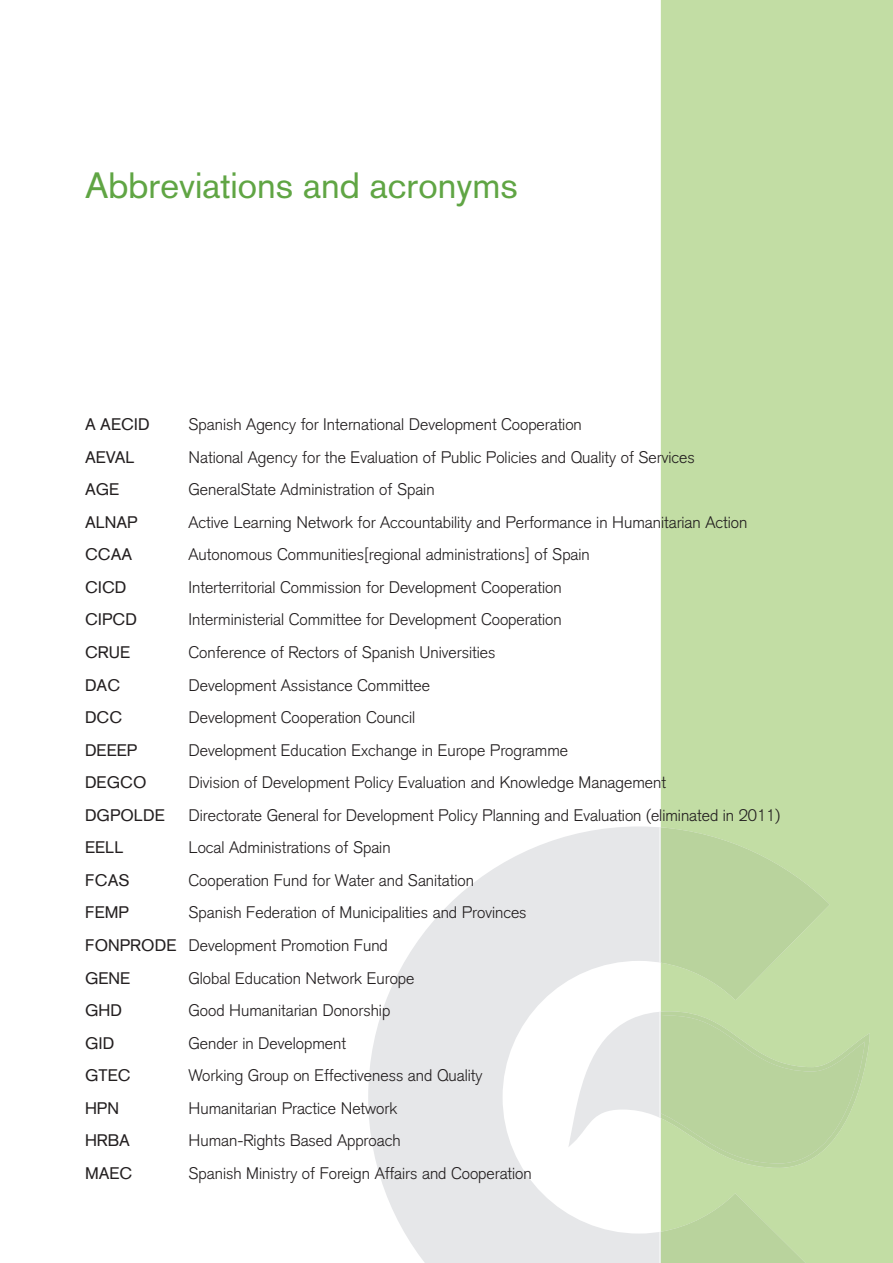
<style>
.page{position:relative;width:893px;height:1263px;background:#fff}
.page>*{position:absolute;margin:0;border:0;box-sizing:border-box;transform-origin:0 0}
.t1{font:36px "Akzidenz Grotesk";color:#60a544}
.t2{font:300 16.5px/32.5px "Akzidenz Grotesk";color:#231f20}
.t3{font:16.5px "Akzidenz Grotesk";color:#231f20}
.s1{font-weight:400}
</style>
<div class="page">
<svg style="left:368px;top:826px;width:291px;height:437px;fill:#e6e7e9"></svg>
<svg style="left:568px;top:1011px;width:91px;height:157px"></svg>
<svg style="left:660px;top:0;width:233px;height:1263px;background:#c1dca3"></svg>
<svg style="left:659px;top:1232px;width:159px;height:31px;background:#bbd59f"></svg>
<svg style="left:659px;top:827px;width:2px;height:136px"></svg>
<svg style="left:659px;top:1011px;width:211px;height:157px;background:#bcd6a0"></svg>
<h1 class="t1" style="left:85px;top:172px;width:434px">Abbreviations and acronyms</h1>
<p class="t3" style="left:85px;top:418px;width:66px">A AECID</p>
<p class="t2" style="left:189px;top:410px;width:395px">Spanish Agency for International Development Cooperation</p>
<p class="t3" style="left:85px;top:451px;width:51px">AEVAL</p>
<p class="t2" style="left:189px;top:442px;width:508px">National Agency for the Evaluation of Public Policies and Quality of Services</p>
<p class="t3" style="left:85px;top:483px;width:36px">AGE</p>
<p class="t2" style="left:189px;top:475px;width:248px">GeneralState Administration of Spain</p>
<p class="t3" style="left:85px;top:516px;width:54px">ALNAP</p>
<p class="t2" style="left:189px;top:507px;width:560px">Active Learning Network for Accountability and Performance in Humanitarian Action</p>
<p class="t3" style="left:85px;top:548px;width:49px">CCAA</p>
<p class="t2" style="left:189px;top:540px;width:403px">Autonomous Communities[regional administrations] of Spain</p>
<p class="t3" style="left:85px;top:581px;width:43px">CICD</p>
<p class="t2" style="left:189px;top:573px;width:375px">Interterritorial Commission for Development Cooperation</p>
<p class="t3" style="left:85px;top:614px;width:53px">CIPCD</p>
<p class="t2" style="left:189px;top:605px;width:375px">Interministerial Committee for Development Cooperation</p>
<p class="t3" style="left:85px;top:646px;width:47px">CRUE</p>
<p class="t2" style="left:189px;top:638px;width:308px">Conference of Rectors of Spanish Universities</p>
<p class="t3" style="left:85px;top:679px;width:37px">DAC</p>
<p class="t2" style="left:189px;top:670px;width:243px">Development Assistance Committee</p>
<p class="t3" style="left:85px;top:711px;width:39px">DCC</p>
<p class="t2" style="left:189px;top:703px;width:228px">Development Cooperation Council</p>
<p class="t3" style="left:85px;top:744px;width:54px">DEEEP</p>
<p class="t2" style="left:189px;top:735px;width:381px">Development Education Exchange in Europe Programme</p>
<p class="t3" style="left:85px;top:776px;width:63px">DEGCO</p>
<p class="t2" style="left:189px;top:768px;width:479px">Division of Development Policy Evaluation and Knowledge Management</p>
<p class="t3" style="left:85px;top:809px;width:81px">DGPOLDE</p>
<p class="t2" style="left:189px;top:800px;width:593px">Directorate General for Development Policy Planning and Evaluation (eliminated in 2011)</p>
<p class="t3" style="left:85px;top:841px;width:40px">EELL</p>
<p class="t2" style="left:189px;top:833px;width:204px">Local Administrations of Spain</p>
<p class="t3" style="left:85px;top:874px;width:46px">FCAS</p>
<p class="t2" style="left:189px;top:866px;width:287px">Cooperation Fund for Water and Sanitation</p>
<p class="t3" style="left:85px;top:907px;width:45px">FEMP</p>
<p class="t2" style="left:85px;top:898px;width:443px;text-indent:104px">Spanish Federation of Municipalities and Provinces<br><span class="s1">FONPRODE</span> Development Promotion Fund<br><span class="s1">GENE</span></p>
<p class="t2" style="left:189px;top:963px;width:227px">Global Education Network Europe</p>
<p class="t3" style="left:85px;top:1004px;width:38px">GHD</p>
<p class="t2" style="left:189px;top:996px;width:203px">Good Humanitarian Donorship</p>
<p class="t3" style="left:85px;top:1037px;width:31px">GID</p>
<p class="t2" style="left:189px;top:1028px;width:159px">Gender in Development</p>
<p class="t3" style="left:85px;top:1069px;width:47px">GTEC</p>
<p class="t2" style="left:189px;top:1061px;width:295px">Working Group on Effectiveness and Quality</p>
<p class="t3" style="left:85px;top:1102px;width:35px">HPN</p>
<p class="t2" style="left:189px;top:1093px;width:210px">Humanitarian Practice Network</p>
<p class="t3" style="left:85px;top:1134px;width:46px">HRBA</p>
<p class="t2" style="left:189px;top:1126px;width:214px">Human-Rights Based Approach</p>
<p class="t3" style="left:85px;top:1167px;width:49px">MAEC</p>
<p class="t2" style="left:189px;top:1159px;width:345px">Spanish Ministry of Foreign Affairs and Cooperation</p>
</div>
